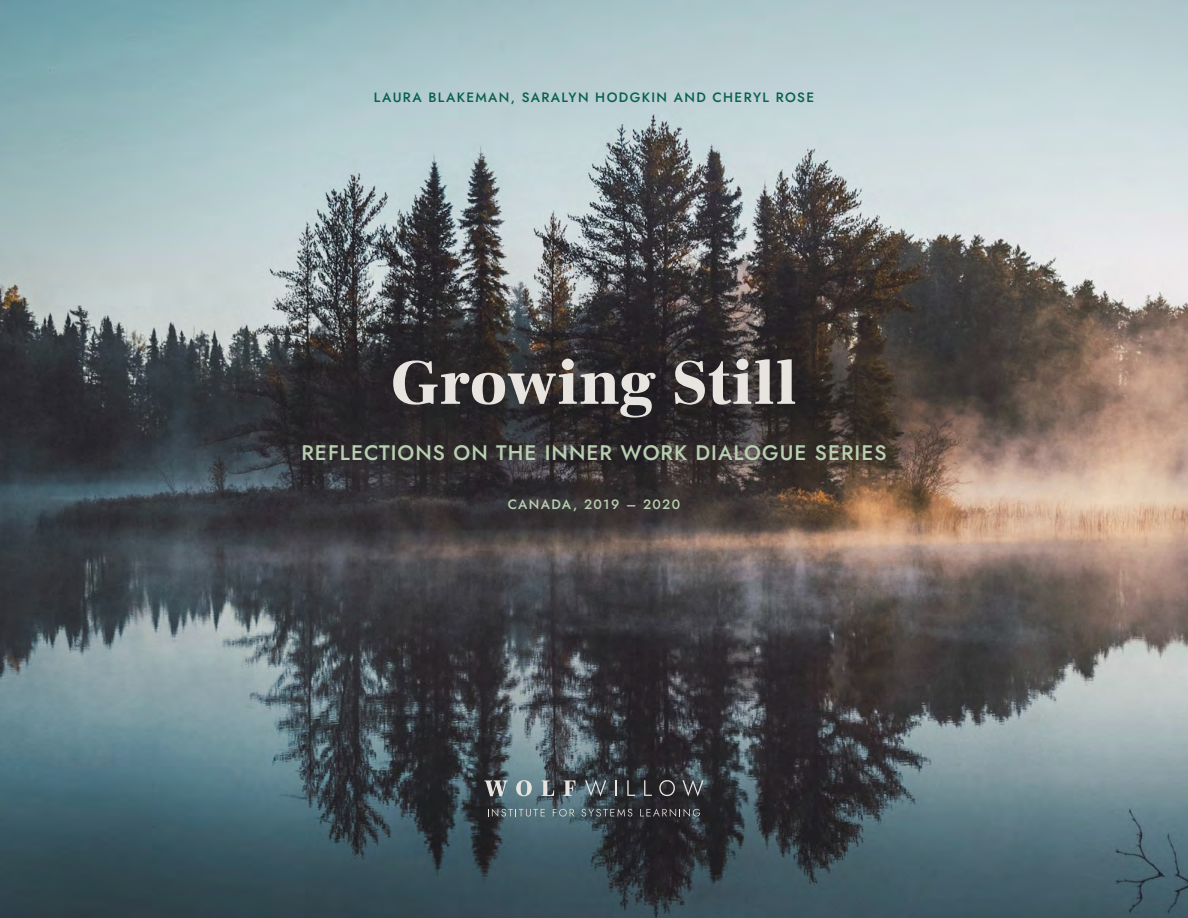
<style>
.page{position:relative;width:1188px;height:918px;background:#fff}
.page>*{position:absolute;margin:0;border:0;box-sizing:border-box;transform-origin:0 0}
.t1{font:900 64.5px "Frank Ruhl Libre";letter-spacing:.02em;color:#e8e4df}
.t2{font:21px "Jost";letter-spacing:.05em;color:#b8d0b1}
.t3{font:13.5px "Jost";letter-spacing:.1em;color:#09604e}
.t4{font:13.5px "Jost";letter-spacing:.1em;color:#b8d0b1}
</style>
<div class="page">
<img style="left:0;top:0;width:1188px;height:918px">
<svg style="left:484px;top:780px;width:24px;height:16px"></svg>
<svg style="left:516px;top:780px;width:16px;height:16px"></svg>
<svg style="left:542px;top:780px;width:12px;height:16px"></svg>
<svg style="left:564px;top:780px;width:11px;height:16px"></svg>
<svg style="left:585px;top:780px;width:21px;height:17px"></svg>
<svg style="left:615px;top:780px;width:2px;height:16px"></svg>
<svg style="left:627px;top:780px;width:8px;height:16px"></svg>
<svg style="left:644px;top:780px;width:8px;height:16px"></svg>
<svg style="left:659px;top:780px;width:16px;height:16px"></svg>
<svg style="left:682px;top:780px;width:22px;height:17px"></svg>
<svg style="left:488px;top:809px;width:57px;height:8px"></svg>
<svg style="left:553px;top:809px;width:21px;height:8px"></svg>
<svg style="left:581px;top:809px;width:51px;height:8px"></svg>
<svg style="left:640px;top:809px;width:60px;height:8px"></svg>
<p class="t3" style="left:374px;top:88px;width:442px">LAURA BLAKEMAN, SARALYN HODGKIN AND CHERYL ROSE</p>
<h1 class="t1" style="left:391px;top:344px;width:407px">Growing Still</h1>
<h2 class="t2" style="left:301px;top:438px;width:587px">REFLECTIONS ON THE INNER WORK DIALOGUE SERIES</h2>
<p class="t4" style="left:508px;top:495px;width:174px">CANADA, 2019 – 2020</p>
</div>
